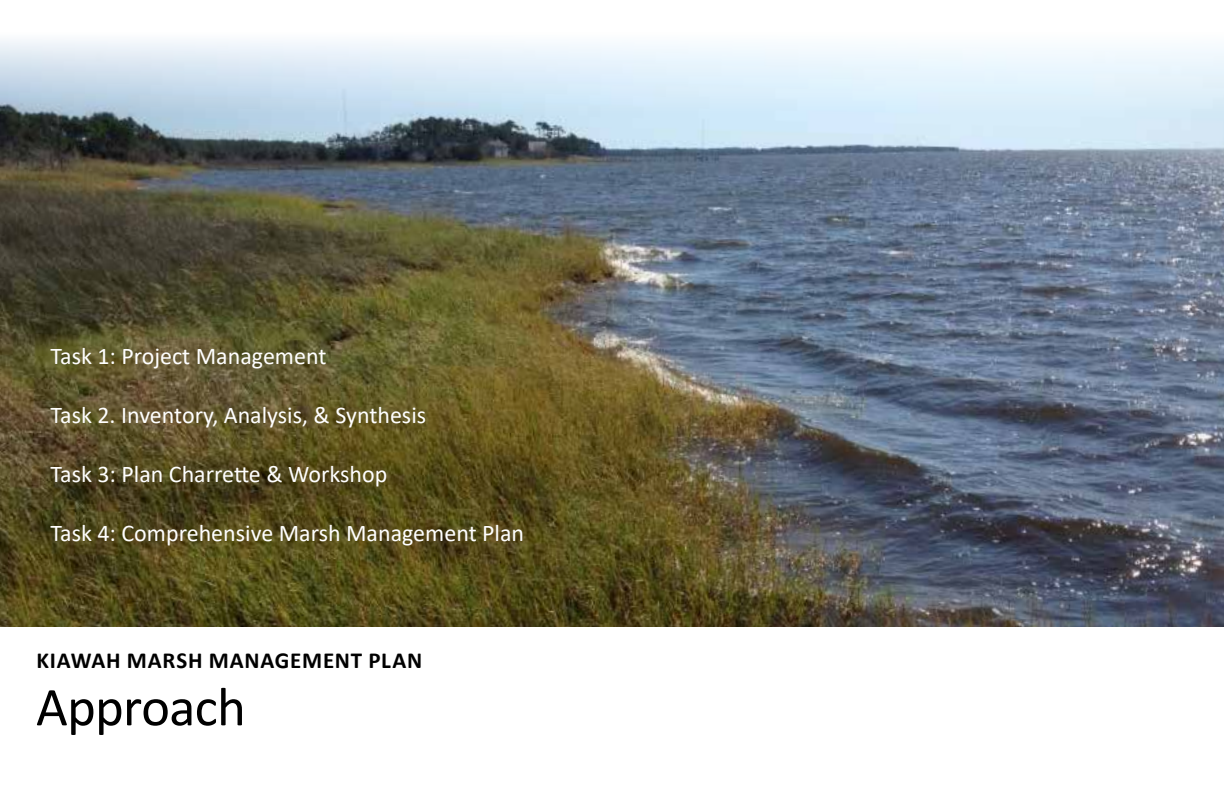
<style>
.page{position:relative;width:1224px;height:792px;background:#fff}
.page>*{position:absolute;margin:0;border:0;box-sizing:border-box;transform-origin:0 0}
.t1{font:55px "Calibri";letter-spacing:-.015em;color:#000}
.t2{font:24px "Calibri";color:#fff}
.t3{font:700 23px "Calibri";letter-spacing:.035em;color:#000}
</style>
<div class="page">
<img style="left:0;top:40px;width:1224px;height:586px">
<p class="t2" style="left:50px;top:339px;width:278px">Task 1: Project Management</p>
<p class="t2" style="left:50px;top:398px;width:377px">Task 2. Inventory, Analysis, &amp; Synthesis</p>
<p class="t2" style="left:50px;top:457px;width:339px">Task 3: Plan Charrette &amp; Workshop</p>
<p class="t2" style="left:50px;top:516px;width:475px">Task 4: Comprehensive Marsh Management Plan</p>
<p class="t3" style="left:36px;top:644px;width:387px">KIAWAH MARSH MANAGEMENT PLAN</p>
<h1 class="t1" style="left:36px;top:669px;width:211px">Approach</h1>
</div>
